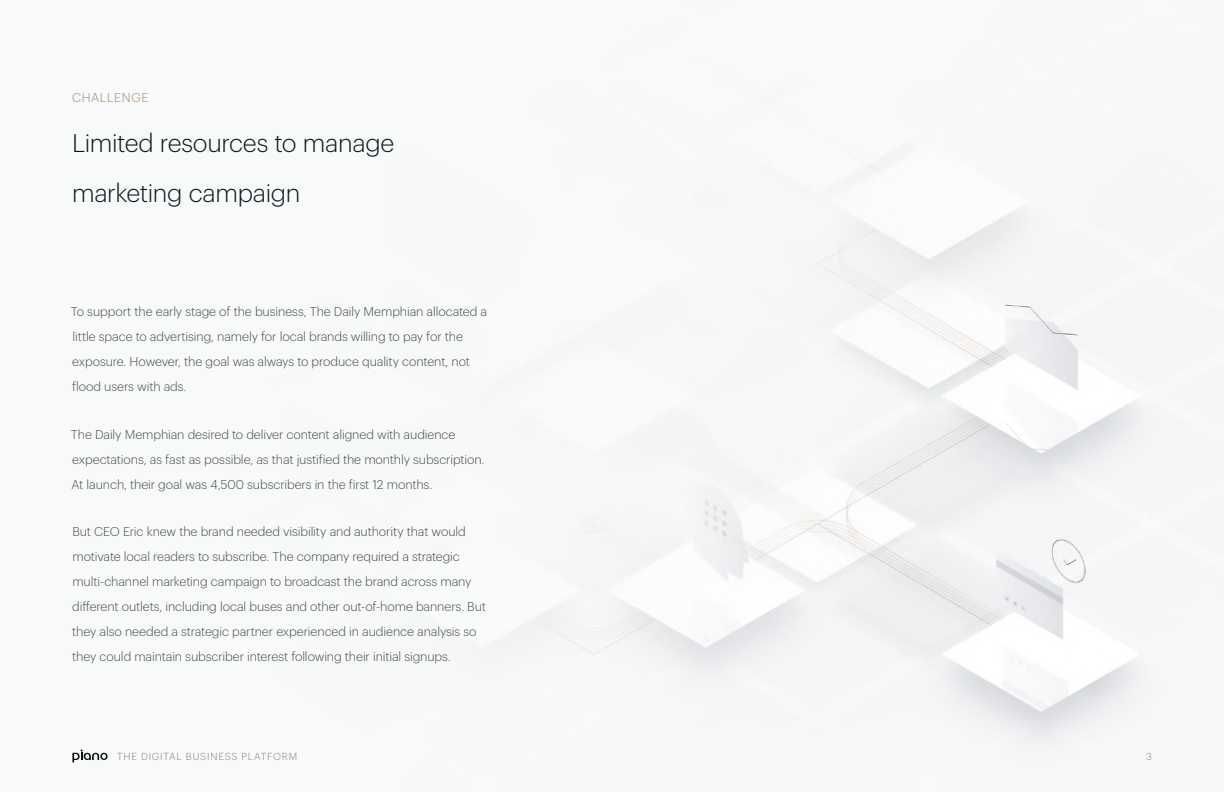
<style>
.page{position:relative;width:1224px;height:792px;background:#fff}
.page>*{position:absolute;margin:0;border:0;box-sizing:border-box;transform-origin:0 0}
.t1{font:300 25px/50px "Graphik";letter-spacing:-.015em;color:#0e1821}
.t2{font:300 12.5px/25px "Graphik";letter-spacing:-.01em;color:#474b4e}
.t3{font:300 12.5px "Graphik";letter-spacing:.045em;color:#a08c70}
.t4{font:300 10px "Graphik";letter-spacing:.08em;color:#838287}
</style>
<div class="page">
<img style="left:72px;top:144px;width:1129px;height:619px">
<svg style="left:72px;top:750px;width:36px;height:12px"></svg>
<p class="t3" style="left:72px;top:88px;width:78px">CHALLENGE</p>
<h1 class="t1" style="left:72px;top:116px;width:324px">Limited resources to manage marketing campaign</h1>
<p class="t2" style="left:71px;top:298px;width:418px">To support the early stage of the business, The Daily Memphian allocated a little space to advertising, namely for local brands willing to pay for the exposure. However, the goal was always to produce quality content, not flood users with ads.</p>
<p class="t2" style="left:71px;top:421px;width:415px">The Daily Memphian desired to deliver content aligned with audience expectations, as fast as possible, as that justified the monthly subscription.<br>At launch, their goal was 4,500 subscribers in the first 12 months.</p>
<p class="t2" style="left:72px;top:518px;width:415px">But CEO Eric knew the brand needed visibility and authority that would motivate local readers to subscribe. The company required a strategic multi-channel marketing campaign to broadcast the brand across many different outlets, including local buses and other out-of-home banners. But they also needed a strategic partner experienced in audience analysis so they could maintain subscriber interest following their initial signups.</p>
<p class="t4" style="left:117px;top:749px;width:182px">THE DIGITAL BUSINESS PLATFORM</p>
<p class="t4" style="left:1146px;top:749px;width:7px">3</p>
</div>
